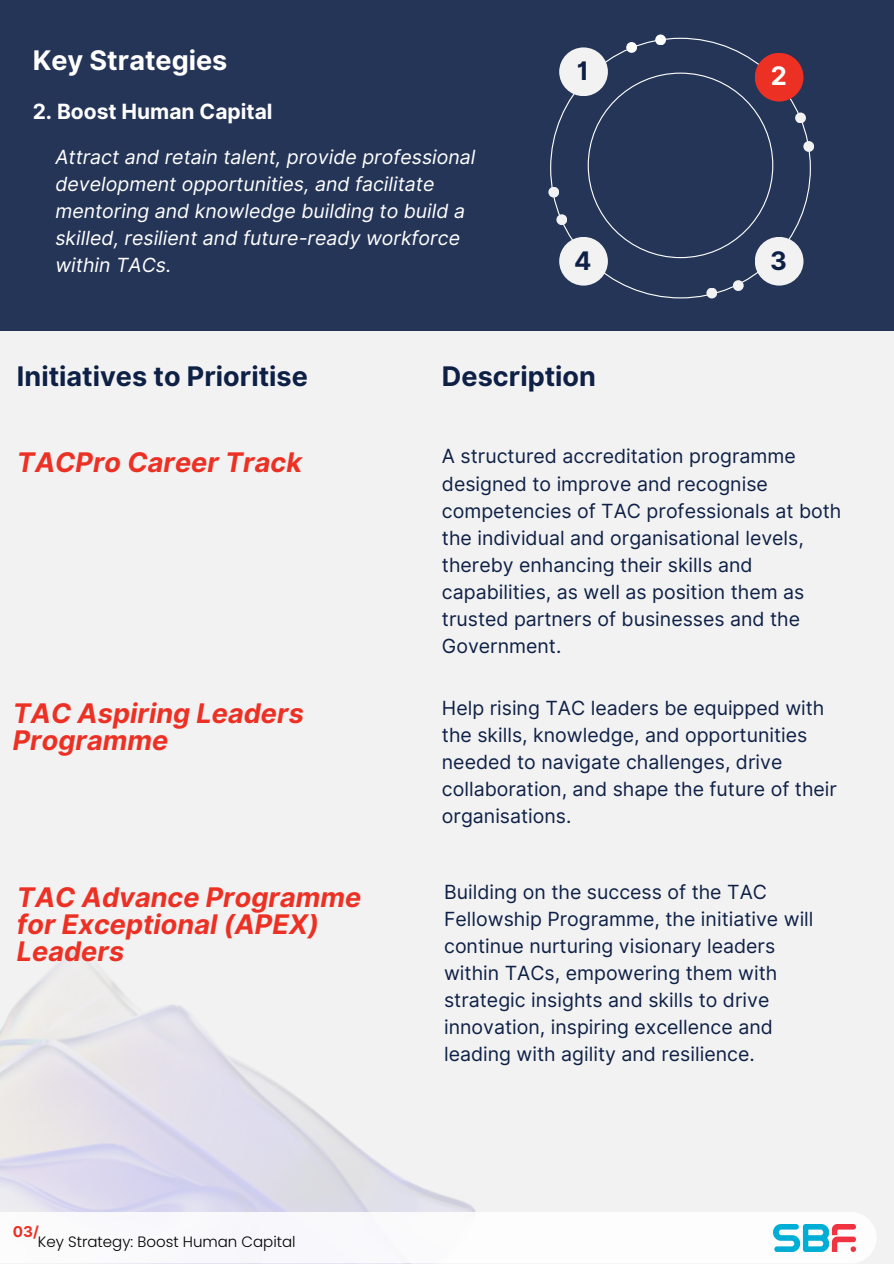
<style>
.page{position:relative;width:894px;height:1264px;background:#fff}
.page>*{position:absolute;margin:0;border:0;box-sizing:border-box;transform-origin:0 0}
.t1{font:italic 700 27px/27px "Inter";color:#ed3024}
.t2{font:700 27px "Inter";color:#0e2046}
.t3{font:700 27px "Inter";color:#fff}
.t4{font:700 25.5px "Inter";color:#0e2046}
.t5{font:700 25.5px "Inter";color:#fff}
.t6{font:700 21px "Inter";color:#fff}
.t7{font:19.5px/27px "Inter";color:#0e2046}
.t8{font:italic 19.5px/27px "Inter";color:#fff}
.t9{font:300 15px "Poppins";color:#000}
.t10{font:700 15px "Inter";color:#ed3024}
</style>
<div class="page">
<div style="left:0;top:0;width:893px;height:1263px;background:#f2f2f2"></div>
<div style="left:0;top:1211px;width:876px;height:52px;background:#fbfbfc"></div>
<img style="left:772px;top:1224px;width:83px;height:27px">
<div style="left:0;top:0;width:893px;height:330px;background:#253557"></div>
<svg style="left:550px;top:38px;width:260px;height:260px"></svg>
<div style="left:559px;top:47px;width:48px;height:49px;background:#f2f2f2;border-radius:50%"></div>
<div style="left:548px;top:187px;width:11px;height:10px;background:#f2f2f2;border-radius:50%"></div>
<div style="left:754px;top:53px;width:49px;height:49px;background:#ed3024;border-radius:50%"></div>
<div style="left:754px;top:237px;width:49px;height:48px;background:#f2f2f2;border-radius:50%"></div>
<div style="left:559px;top:237px;width:48px;height:48px;background:#f2f2f2;border-radius:50%"></div>
<div style="left:556px;top:214px;width:11px;height:11px;background:#f2f2f2;border-radius:50%"></div>
<div style="left:794px;top:112px;width:11px;height:11px;background:#f2f2f2;border-radius:50%"></div>
<div style="left:626px;top:42px;width:11px;height:11px;background:#fff;border-radius:50%"></div>
<div style="left:732px;top:280px;width:11px;height:11px;background:#f2f2f2;border-radius:50%"></div>
<div style="left:706px;top:288px;width:11px;height:10px;background:#f2f2f2;border-radius:50%"></div>
<div style="left:803px;top:141px;width:11px;height:11px;background:#f2f2f2;border-radius:50%"></div>
<div style="left:655px;top:34px;width:10px;height:11px;background:#fff;border-radius:50%"></div>
<svg style="left:587px;top:73px;width:186px;height:185px"></svg>
<h3 class="t3" style="left:33px;top:44px;width:196px">Key Strategies</h3>
<h1 class="t6" style="left:33px;top:99px;width:241px">2. Boost Human Capital</h1>
<h3 class="t8" style="left:55px;top:143px;width:421px">Attract and retain talent, provide professional development opportunities, and facilitate mentoring and knowledge building to build a skilled, resilient and future-ready workforce within TACs.</h3>
<h1 class="t4" style="left:576px;top:55px;width:14px">1</h1>
<h3 class="t5" style="left:770px;top:61px;width:18px">2</h3>
<h4 class="t4" style="left:574px;top:246px;width:19px">4</h4>
<p class="t4" style="left:770px;top:246px;width:18px">3</p>
<h1 class="t2" style="left:17px;top:360px;width:292px">Initiatives to Prioritise</h1>
<h2 class="t2" style="left:442px;top:360px;width:155px">Description</h2>
<p class="t1" style="left:17px;top:448px;width:286px">TACPro Career Track</p>
<p class="t7" style="left:442px;top:443px;width:401px">A structured accreditation programme designed to improve and recognise competencies of TAC professionals at both the individual and organisational levels, thereby enhancing their skills and capabilities, as well as position them as trusted partners of businesses and the Government.</p>
<p class="t1" style="left:13px;top:699px;width:292px">TAC Aspiring Leaders<br>Programme</p>
<h1 class="t7" style="left:442px;top:694px;width:396px">Help rising TAC leaders be equipped with the skills, knowledge, and opportunities needed to navigate challenges, drive collaboration, and shape the future of their organisations.</h1>
<h1 class="t1" style="left:17px;top:883px;width:346px">TAC Advance Programme for Exceptional (APEX)<br>Leaders</h1>
<h1 class="t7" style="left:444px;top:878px;width:371px">Building on the success of the TAC Fellowship Programme, the initiative will continue nurturing visionary leaders within TACs, empowering them with strategic insights and skills to drive innovation, inspiring excellence and leading with agility and resilience.</h1>
<p class="t10" style="left:13px;top:1222px;width:28px">03/</p>
<h3 class="t9" style="left:38px;top:1230px;width:259px">Key Strategy: Boost Human Capital</h3>
</div>
